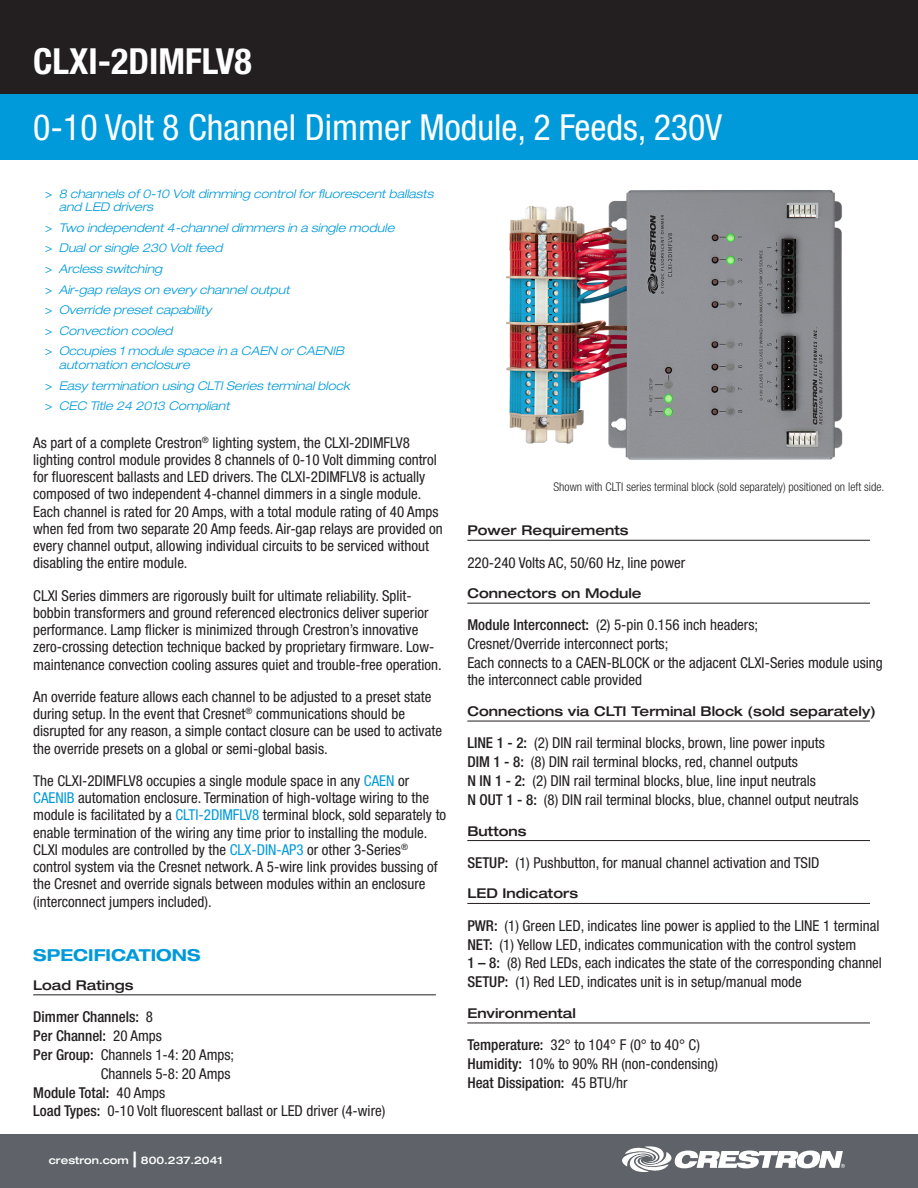
<style>
.page{position:relative;width:918px;height:1188px;background:#fff}
.page>*{position:absolute;margin:0;border:0;box-sizing:border-box;transform-origin:0 0}
.t1{font:condensed 36px "Helvetica Neue LT Std";color:#fff}
.t2{font:700 condensed 36px "Helvetica Neue LT Std";color:#fff}
.SPECIFICATIONS_title{font:700 expanded 16.5px "Helvetica Neue LT Std";color:#009ada}
.spec_description{font:condensed 15px/17.2px "Helvetica Neue LT Std";color:#231f20}
.spec_description-2{font:500 condensed 15px "Helvetica Neue LT Std";color:#231f20}
.spec_header{font:500 expanded 13.5px "Helvetica Neue LT Std";color:#231f20}
.t3{font:italic 300 expanded 12px/13.8px "Helvetica Neue LT Std";color:#009ada}
.endnote{font:300 condensed 12px "Helvetica Neue LT Std";color:#231f20}
.t4{font:500 expanded 10.5px "Helvetica Neue LT Std";color:#fff}
.s1{font-weight:400;font-style:normal;font-stretch:condensed}
.s2{color:#009ada}
.s3{font-weight:400}
.s4{font-weight:500}
.s5{font-size:21px}
</style>
<div class="page">
<div style="left:0;top:0;width:918px;height:94px;background:#231f20"></div>
<div style="left:0;top:94px;width:918px;height:66px;background:#009ada"></div>
<div style="left:0;top:1134px;width:918px;height:54px;background:#5f6369"></div>
<svg style="left:622px;top:1146px;width:223px;height:26px"></svg>
<hr style="left:33px;top:994px;width:403px;height:1px;background:#231f20">
<hr style="left:467px;top:540px;width:403px;height:1px;background:#231f20">
<hr style="left:467px;top:603px;width:403px;height:1px;background:#231f20">
<hr style="left:467px;top:721px;width:403px;height:1px;background:#231f20">
<hr style="left:467px;top:840px;width:403px;height:1px;background:#231f20">
<hr style="left:467px;top:903px;width:403px;height:1px;background:#231f20">
<hr style="left:467px;top:1023px;width:403px;height:1px;background:#231f20">
<img style="left:506px;top:190px;width:337px;height:270px">
<h1 class="t2" style="left:33px;top:40px;width:220px">CLXI-2DIMFLV8</h1>
<h1 class="t1" style="left:33px;top:106px;width:690px">0-10 Volt 8 Channel Dimmer Module, 2 Feeds, 230V</h1>
<p class="t3" style="left:59px;top:187px;width:376px;text-indent:-14px"><span class="s1">&gt;</span> 8 channels of 0-10 Volt dimming control for fluorescent ballasts and LED drivers</p>
<p class="t3" style="left:45px;top:221px;width:351px"><span class="s1">&gt;</span> Two independent 4-channel dimmers in a single module</p>
<p class="t3" style="left:45px;top:242px;width:179px"><span class="s1">&gt;</span> Dual or single 230 Volt feed</p>
<p class="t3" style="left:45px;top:262px;width:119px"><span class="s1">&gt;</span> Arcless switching</p>
<p class="t3" style="left:45px;top:283px;width:246px"><span class="s1">&gt;</span> Air-gap relays on every channel output</p>
<p class="t3" style="left:45px;top:303px;width:168px"><span class="s1">&gt;</span> Override preset capability</p>
<p class="t3" style="left:45px;top:324px;width:129px"><span class="s1">&gt;</span> Convection cooled</p>
<p class="t3" style="left:59px;top:344px;width:287px;text-indent:-14px"><span class="s1">&gt;</span> Occupies 1 module space in a CAEN or CAENIB automation enclosure</p>
<p class="t3" style="left:45px;top:379px;width:306px"><span class="s1">&gt;</span> Easy termination using CLTI Series terminal block</p>
<p class="t3" style="left:45px;top:399px;width:186px"><span class="s1">&gt;</span> CEC Title 24 2013 Compliant</p>
<p class="spec_description" style="left:33px;top:434px;width:411px">As part of a complete Crestron<sup>®</sup> lighting system, the CLXI-2DIMFLV8 lighting control module provides 8 channels of 0-10 Volt dimming control for fluorescent ballasts and LED drivers. The CLXI-2DIMFLV8 is actually composed of two independent 4-channel dimmers in a single module.<br>Each channel is rated for 20 Amps, with a total module rating of 40 Amps when fed from two separate 20 Amp feeds. Air-gap relays are provided on every channel output, allowing individual circuits to be serviced without disabling the entire module.</p>
<p class="spec_description" style="left:33px;top:587px;width:410px">CLXI Series dimmers are rigorously built for ultimate reliability. Split&shy;bobbin transformers and ground referenced electronics deliver superior performance. Lamp flicker is minimized through Crestron’s innovative zero-crossing detection technique backed by proprietary firmware. Low&shy;maintenance convection cooling assures quiet and trouble-free operation.</p>
<p class="spec_description" style="left:33px;top:688px;width:410px">An override feature allows each channel to be adjusted to a preset state during setup. In the event that Cresnet<sup>®</sup> communications should be disrupted for any reason, a simple contact closure can be used to activate the override presets on a global or semi-global basis.</p>
<p class="spec_description" style="left:33px;top:772px;width:415px">The CLXI-2DIMFLV8 occupies a single module space in any <span class="s2">CAEN</span> or <span class="s2">CAENIB</span> automation enclosure. Termination of high-voltage wiring to the module is facilitated by a <span class="s2">CLTI-2DIMFLV8</span> terminal block, sold separately to enable termination of the wiring any time prior to installing the module.<br>CLXI modules are controlled by the <span class="s2">CLX-DIN-AP3</span> or other 3-Series<sup>® </sup>control system via the Cresnet network. A 5-wire link provides bussing of the Cresnet and override signals between modules within an enclosure (interconnect jumpers included).</p>
<p class="SPECIFICATIONS_title" style="left:33px;top:945px;width:169px">SPECIFICATIONS</p>
<p class="spec_header" style="left:33px;top:977px;width:102px">Load Ratings</p>
<p class="spec_description-2" style="left:33px;top:1008px;width:121px">Dimmer Channels: <span class="s3">8</span></p>
<p class="spec_description-2" style="left:33px;top:1027px;width:130px">Per Channel: <span class="s3">20 Amps</span></p>
<p class="spec_description" style="left:33px;top:1046px;width:202px"><span class="s4">Per Group:</span> Channels 1-4: 20 Amps;</p>
<p class="spec_description" style="left:101px;top:1065px;width:131px">Channels 5-8: 20 Amps</p>
<p class="spec_description-2" style="left:33px;top:1083px;width:134px">Module Total: <span class="s3">40 Amps</span></p>
<p class="spec_description" style="left:33px;top:1102px;width:354px"><span class="s4">Load Types:</span> 0-10 Volt fluorescent ballast or LED driver (4-wire)</p>
<p class="t4" style="left:49px;top:1153px;width:175px">crestron.com <span class="s5">|</span> 800.237.2041</p>
<p class="endnote" style="left:554px;top:480px;width:332px">Shown with CLTI series terminal block (sold separately) positioned on left side.</p>
<p class="spec_header" style="left:467px;top:522px;width:163px">Power Requirements</p>
<p class="spec_description" style="left:467px;top:554px;width:219px">220-240 Volts AC, 50/60 Hz, line power</p>
<p class="spec_header" style="left:467px;top:585px;width:176px">Connectors on Module</p>
<p class="spec_description" style="left:467px;top:616px;width:292px"><span class="s4">Module Interconnect:</span> (2) 5-pin 0.156 inch headers;</p>
<p class="spec_description" style="left:467px;top:635px;width:202px">Cresnet/Override interconnect ports;</p>
<p class="spec_description" style="left:467px;top:654px;width:417px">Each connects to a CAEN-BLOCK or the adjacent CLXI-Series module using the interconnect cable provided</p>
<p class="spec_header" style="left:467px;top:703px;width:410px">Connections via CLTI Terminal Block (sold separately)</p>
<p class="spec_description" style="left:467px;top:734px;width:359px"><span class="s4">LINE 1 - 2:</span> (2) DIN rail terminal blocks, brown, line power inputs</p>
<p class="spec_description" style="left:467px;top:753px;width:332px"><span class="s4">DIM 1 - 8:</span> (8) DIN rail terminal blocks, red, channel outputs</p>
<p class="spec_description" style="left:467px;top:772px;width:350px"><span class="s4">N IN 1 - 2:</span> (2) DIN rail terminal blocks, blue, line input neutrals</p>
<p class="spec_description" style="left:467px;top:791px;width:393px"><span class="s4">N OUT 1 - 8:</span> (8) DIN rail terminal blocks, blue, channel output neutrals</p>
<p class="spec_header" style="left:467px;top:822px;width:61px">Buttons</p>
<p class="spec_description" style="left:467px;top:854px;width:354px"><span class="s4">SETUP:</span> (1) Pushbutton, for manual channel activation and TSID</p>
<p class="spec_header" style="left:467px;top:885px;width:112px">LED Indicators</p>
<p class="spec_description" style="left:467px;top:917px;width:414px"><span class="s4">PWR:</span> (1) Green LED, indicates line power is applied to the LINE 1 terminal</p>
<p class="spec_description" style="left:467px;top:936px;width:391px"><span class="s4">NET:</span> (1) Yellow LED, indicates communication with the control system</p>
<p class="spec_description" style="left:467px;top:954px;width:416px"><span class="s4">1 – 8:</span> (8) Red LEDs, each indicates the state of the corresponding channel</p>
<p class="spec_description" style="left:467px;top:973px;width:336px"><span class="s4">SETUP:</span> (1) Red LED, indicates unit is in setup/manual mode</p>
<p class="spec_header" style="left:467px;top:1005px;width:110px">Environmental</p>
<p class="spec_description" style="left:467px;top:1036px;width:234px"><span class="s4">Temperature:</span> 32° to 104° F (0° to 40° C)</p>
<p class="spec_description" style="left:467px;top:1055px;width:252px"><span class="s4">Humidity:</span> 10% to 90% RH (non-condensing)</p>
<p class="spec_description-2" style="left:467px;top:1074px;width:162px">Heat Dissipation: <span class="s3">45 BTU/hr</span></p>
</div>
